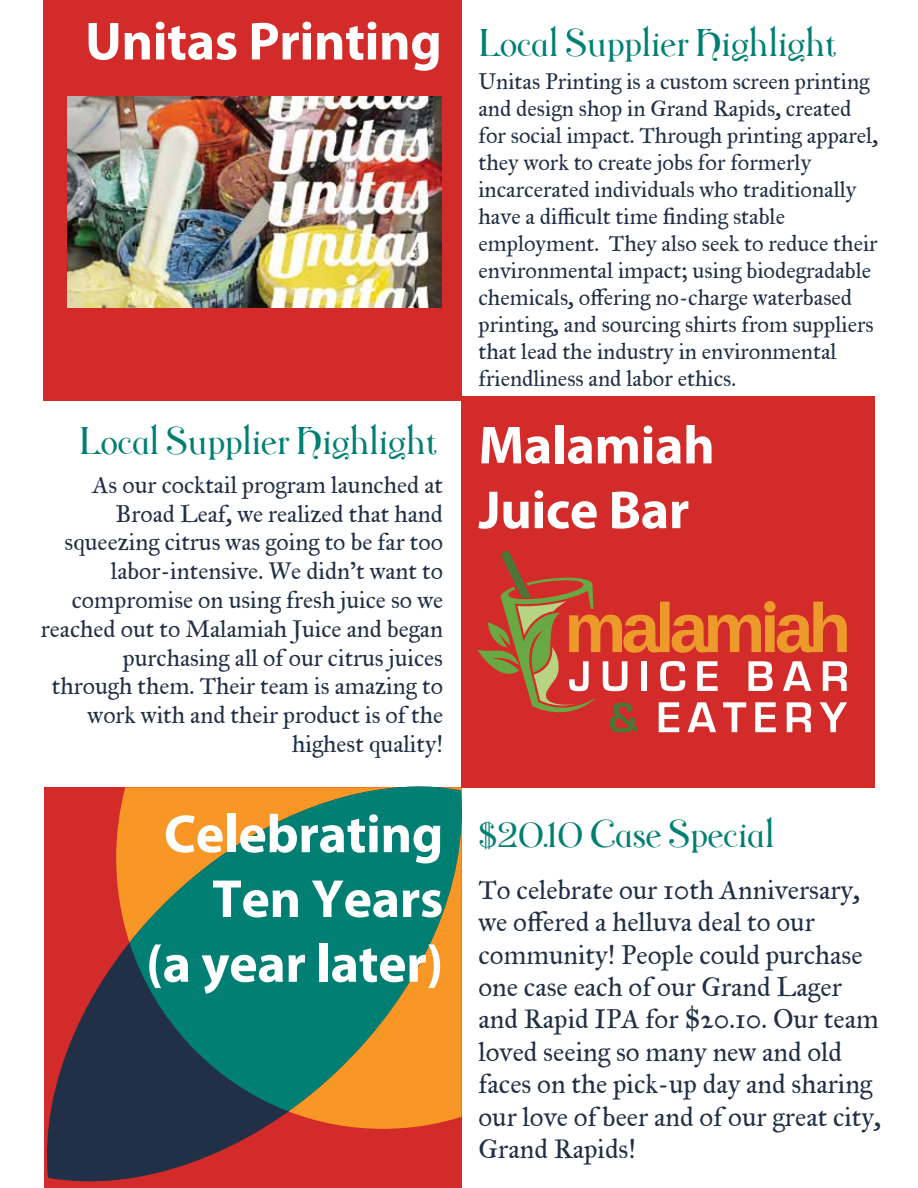
<style>
.page{position:relative;width:918px;height:1188px;background:#fff}
.page>*{position:absolute;margin:0;border:0;box-sizing:border-box;transform-origin:0 0}
.t1{font:700 54px/64.8px "Myriad Pro";letter-spacing:-.005em;color:#fff;text-align:right}
.t2{font:36px "Rene Louis";color:#007f72}
.t3{font:27px/32.4px "IM FELL Great Primer Roman";color:#213046}
.t4{font:24px/28.8px "IM FELL Great Primer Roman";color:#213046;text-align:right}
.t5{font:22.5px/27px "IM FELL Great Primer Roman";color:#213046}
.s1{font-family:"Myriad Pro";font-weight:700;font-size:54px;color:#fff}
</style>
<div class="page">
<div style="left:43px;top:0;width:419px;height:401px;background:#d32b2a"></div>
<svg style="left:44px;top:787px;width:418px;height:401px;background:#902c34"></svg>
<svg style="left:116px;top:787px;width:13px;height:155px;background:#ec7626"></svg>
<svg style="left:129px;top:786px;width:305px;height:325px;background:#467757"></svg>
<svg style="left:289px;top:787px;width:180px;height:342px;background:#548557"></svg>
<div style="left:461px;top:396px;width:414px;height:391px;background:#d32b2a"></div>
<img style="left:67px;top:97px;width:374px;height:211px">
<svg style="left:477px;top:551px;width:370px;height:181px"></svg>
<h1 class="t1" style="left:85px;top:10px;width:358px">Unitas Printing</h1>
<h2 class="t2" style="left:478px;top:21px;width:359px">Local Supplier Highlight</h2>
<p class="t5" style="left:478px;top:68px;width:401px">Unitas Printing is a custom screen printing and design shop in Grand Rapids, created for social impact. Through printing apparel, they work to create jobs for formerly incarcerated individuals who traditionally have a difficult time finding stable employment. They also seek to reduce their environmental impact; using biodegradable chemicals, offering no-charge waterbased printing, and sourcing shirts from suppliers that lead the industry in environmental friendliness and labor ethics.</p>
<h2 class="t2" style="left:79px;top:419px;width:637px">Local Supplier Highlight <span class="s1">Malamiah</span></h2>
<h1 class="t1" style="left:479px;top:478px;width:212px">Juice Bar</h1>
<p class="t4" style="left:41px;top:470px;width:404px">As our cocktail program launched at Broad Leaf, we realized that hand squeezing citrus was going to be far too labor-intensive. We didn't want to compromise on using fresh juice so we reached out to Malamiah Juice and began purchasing all of our citrus juices through them. Their team is amazing to work with and their product is of the highest quality!</p>
<h1 class="t1" style="left:146px;top:802px;width:299px">Celebrating<br>Ten Years<br>(a year later)</h1>
<h2 class="t2" style="left:478px;top:812px;width:298px">$20.10 Case Special</h2>
<p class="t3" style="left:478px;top:874px;width:404px">To celebrate our 10th Anniversary, we offered a helluva deal to our community! People could purchase one case each of our Grand Lager and Rapid IPA for $20.10. Our team loved seeing so many new and old faces on the pick-up day and sharing our love of beer and of our great city,<br>Grand Rapids!</p>
</div>
